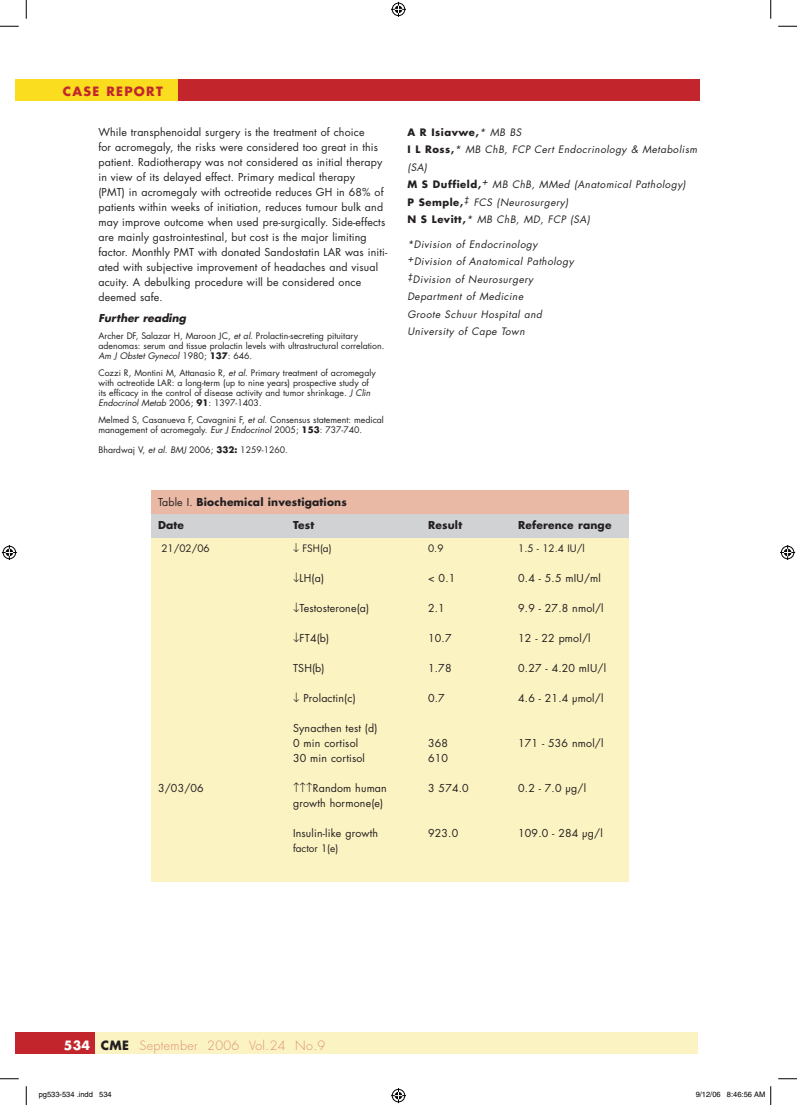
<style>
.page{position:relative;width:797px;height:1105px;background:#fff}
.page>*{position:absolute;margin:0;border:0;box-sizing:border-box;transform-origin:0 0}
.t1{font:300 12.5px "Futura";letter-spacing:.03em;color:#db9079}
.t2{font:700 12.5px "Futura";letter-spacing:.1em;color:#c2262c}
.t3{font:10.62px/15px "Futura";letter-spacing:.015em;color:#231f20}
.t4{font:700 10.62px "Futura";letter-spacing:.015em;color:#231f20}
.t5{font:italic 700 10.62px "Futura";color:#231f20}
.t6{font:italic 10px/17.5px "Futura";letter-spacing:.05em;color:#231f20}
.t7{font:10px "Futura";color:#231f20}
.t8{font:8.75px/10px "Futura";color:#231f20}
.t9{font:7.5px "Helvetica";color:#000}
.s1{font-style:italic}
.s2{font-weight:700}
.s3{font-weight:700;font-style:normal}
.s4{font-weight:400}
.s5{font-weight:700;color:#fff}
.s6{font-weight:700;color:#231f20}
</style>
<div class="page">
<div style="left:151px;top:537px;width:477px;height:345px;background:#fcf3c2"></div>
<div style="left:151px;top:490px;width:477px;height:24px;background:#eab9a6"></div>
<div style="left:151px;top:514px;width:477px;height:24px;background:#d1d2d4"></div>
<div style="left:22px;top:1033px;width:676px;height:21px;background:#fcf3c2"></div>
<div style="left:16px;top:1033px;width:79px;height:21px;background:#c2262c"></div>
<div style="left:16px;top:79px;width:683px;height:22px;background:#c2262c"></div>
<div style="left:16px;top:79px;width:162px;height:22px;background:#fadd1f"></div>
<svg style="left:0;top:25px;width:19px;height:2px"></svg>
<svg style="left:778px;top:25px;width:19px;height:2px"></svg>
<svg style="left:0;top:1078px;width:19px;height:1px"></svg>
<svg style="left:778px;top:1078px;width:19px;height:1px"></svg>
<svg style="left:25px;top:0;width:2px;height:19px"></svg>
<svg style="left:25px;top:1086px;width:2px;height:19px"></svg>
<svg style="left:770px;top:0;width:1px;height:19px"></svg>
<svg style="left:391px;top:2px;width:15px;height:15px"></svg>
<svg style="left:391px;top:1088px;width:15px;height:15px"></svg>
<svg style="left:2px;top:545px;width:15px;height:15px"></svg>
<svg style="left:780px;top:545px;width:15px;height:15px"></svg>
<svg style="left:770px;top:1086px;width:1px;height:19px"></svg>
<p class="t2" style="left:63px;top:83px;width:101px">CASE REPORT</p>
<p class="t3" style="left:98px;top:124px;width:290px">While transphenoidal surgery is the treatment of choice<br>for acromegaly, the risks were considered too great in this patient. Radiotherapy was not considered as initial therapy in view of its delayed effect. Primary medical therapy<br>(PMT) in acromegaly with octreotide reduces GH in 68% of patients within weeks of initiation, reduces tumour bulk and may improve outcome when used pre-surgically. Side-effects are mainly gastrointestinal, but cost is the major limiting factor. Monthly PMT with donated Sandostatin LAR was initi&shy;ated with subjective improvement of headaches and visual acuity. A debulking procedure will be considered once deemed safe.</p>
<p class="t5" style="left:98px;top:310px;width:89px">Further reading</p>
<p class="t8" style="left:98px;top:330px;width:287px">Archer DF, Salazar H, Maroon JC, <span class="s1">et al</span>. Prolactin-secreting pituitary adenomas: serum and tissue prolactin levels with ultrastructural correlation.<br><span class="s1">Am J Obstet Gynecol</span> 1980; <span class="s2">137</span>: 646.</p>
<p class="t8" style="left:98px;top:368px;width:279px">Cozzi R, Montini M, Attanasio R, <span class="s1">et al</span>. Primary treatment of acromegaly with octreotide LAR : a long-term (up to nine years) prospective study of its efficacy in the control of disease activity and tumor shrinkage. <span class="s1">J Clin Endocrinol Metab</span> 2006; <span class="s2">91</span>: 1397-1403.</p>
<p class="t8" style="left:98px;top:415px;width:287px">Melmed S, Casanueva F, Cavagnini F, <span class="s1">et al</span>. Consensus statement: medical management of acromegaly. <span class="s1">Eur J Endocrinol</span> 2005; <span class="s2">153</span>: 737-740.</p>
<p class="t8" style="left:98px;top:445px;width:191px">Bhardwaj V, <span class="s1">et al. BMJ</span> 2006; <span class="s2">332:</span> 1259-1260.</p>
<p class="t6" style="left:407px;top:123px;width:291px"><span class="s3">A R Isiavwe,</span>* MB BS<br><span class="s3">I L Ross,</span>* MB ChB, FCP Cert Endocrinology &amp; Metabolism (SA)<br><span class="s3">M S Duffield,</span>+ MB ChB, MMed (Anatomical Pathology)<br><span class="s3">P Semple,</span><sup>‡</sup> FCS (Neurosurgery)<br><span class="s3">N S Levitt,</span>* MB ChB, MD, FCP (SA)</p>
<p class="t6" style="left:407px;top:235px;width:168px">*Division of Endocrinology +Division of Anatomical Pathology <sup>‡</sup>Division of Neurosurgery<br>Department of Medicine<br>Groote Schuur Hospital and<br>University of Cape Town</p>
<p class="t4" style="left:158px;top:494px;width:190px"><span class="s4">Table I.</span> Biochemical investigations</p>
<p class="t4" style="left:158px;top:518px;width:28px">Date</p>
<p class="t4" style="left:293px;top:518px;width:23px">Test</p>
<p class="t4" style="left:428px;top:518px;width:35px">Result</p>
<p class="t4" style="left:518px;top:518px;width:95px">Reference range</p>
<p class="t7" style="left:161px;top:542px;width:50px">21/02/06</p>
<p class="t7" style="left:293px;top:542px;width:40px">↓ FSH(a)</p>
<p class="t7" style="left:428px;top:542px;width:17px">0.9</p>
<p class="t7" style="left:518px;top:542px;width:68px">1.5 - 12.4 IU/l</p>
<p class="t3" style="left:293px;top:571px;width:33px">↓LH(a)</p>
<p class="t3" style="left:428px;top:571px;width:29px">&lt; 0.1</p>
<p class="t3" style="left:518px;top:571px;width:84px">0.4 - 5.5 mIU/ml</p>
<p class="t3" style="left:293px;top:601px;width:78px">↓Testosterone(a)</p>
<p class="t3" style="left:428px;top:601px;width:18px">2.1</p>
<p class="t3" style="left:518px;top:601px;width:87px">9.9 - 27.8 nmol/l</p>
<p class="t3" style="left:293px;top:631px;width:38px">↓FT4(b)</p>
<p class="t3" style="left:428px;top:631px;width:25px">10.7</p>
<p class="t3" style="left:518px;top:631px;width:74px">12 - 22 pmol/l</p>
<p class="t3" style="left:158px;top:661px;width:26px">TS</p>
<p class="t3" style="left:304px;top:661px;width:22px">H(b)</p>
<p class="t3" style="left:428px;top:661px;width:25px">1.78</p>
<p class="t3" style="left:518px;top:661px;width:89px">0.27 - 4.20 mIU/l</p>
<p class="t3" style="left:293px;top:691px;width:64px">↓ Prolactin(c)</p>
<p class="t3" style="left:428px;top:691px;width:18px">0.7</p>
<p class="t3" style="left:518px;top:691px;width:87px">4.6 - 21.4 μmol/l</p>
<p class="t3" style="left:158px;top:721px;width:30px">S</p>
<p class="t3" style="left:293px;top:721px;width:86px;text-indent:6px">ynacthen test (d)<br>0 min cortisol</p>
<p class="t3" style="left:428px;top:736px;width:21px">368</p>
<p class="t3" style="left:518px;top:736px;width:87px">171 - 536 nmol/l</p>
<p class="t3" style="left:293px;top:751px;width:73px">30 min cortisol</p>
<p class="t3" style="left:428px;top:751px;width:21px">610</p>
<p class="t3" style="left:158px;top:781px;width:47px">3/03/06</p>
<p class="t3" style="left:293px;top:781px;width:95px">↑↑↑Random human</p>
<p class="t3" style="left:428px;top:781px;width:42px">3 574.0</p>
<p class="t3" style="left:518px;top:781px;width:69px">0.2 - 7.0 μg/l</p>
<p class="t3" style="left:293px;top:796px;width:92px">growth hormone(e)</p>
<p class="t3" style="left:293px;top:826px;width:86px">Insulin-like growth</p>
<p class="t3" style="left:428px;top:826px;width:32px">923.0</p>
<p class="t3" style="left:518px;top:826px;width:86px">109.0 - 284 μg/l</p>
<p class="t7" style="left:293px;top:842px;width:47px">factor 1(e)</p>
<p class="t1" style="left:64px;top:1037px;width:263px"><span class="s5">534</span> <span class="s6">CME</span> September 2006 Vol.24 No.9</p>
<p class="t9" style="left:39px;top:1090px;width:74px">pg533-534 .indd 534</p>
<p class="t9" style="left:695px;top:1090px;width:71px">9/12/06 8:46:56 AM</p>
</div>
